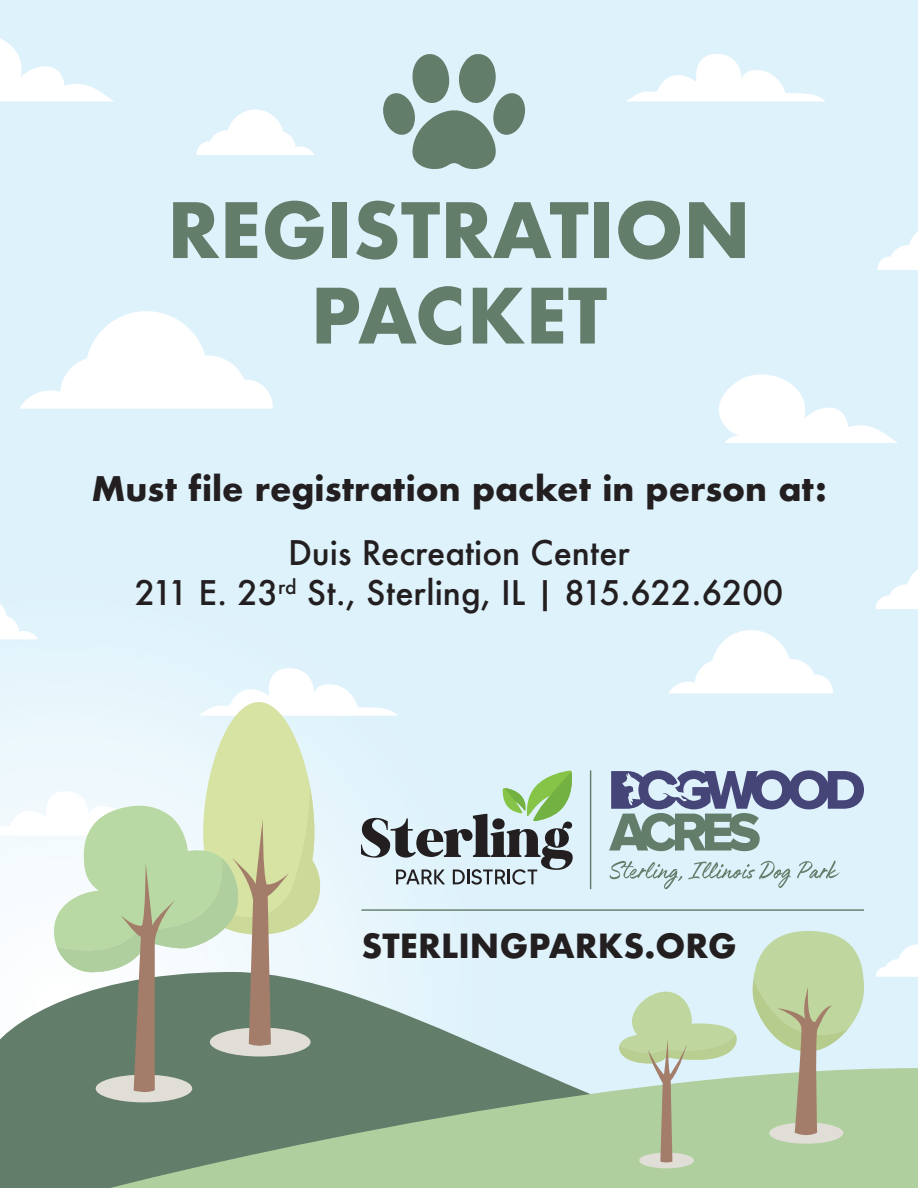
<style>
.page{position:relative;width:918px;height:1188px;background:#fff}
.page>*{position:absolute;margin:0;border:0;box-sizing:border-box;transform-origin:0 0}
.t1{font:700 74.1px "Futura";color:#637d6b}
.t2{font:500 33px "Futura";color:#231f20}
.t3{font:700 33px "Futura";color:#231f20}
.t4{font:700 32.4px "Futura";color:#231f20}
</style>
<div class="page">
<div style="left:0;top:0;width:918px;height:1102px;background:#def2fb"></div>
<svg style="left:877px;top:944px;width:41px;height:28px"></svg>
<svg style="left:0;top:972px;width:918px;height:216px"></svg>
<svg style="left:108px;top:1068px;width:810px;height:120px;fill:#b0cf9e"></svg>
<svg style="left:383px;top:54px;width:142px;height:115px"></svg>
<div style="left:769px;top:1122px;width:74px;height:22px;background:#e0ded6;border-radius:50%"></div>
<svg style="left:753px;top:931px;width:111px;height:207px"></svg>
<svg style="left:626px;top:54px;width:199px;height:48px"></svg>
<svg style="left:20px;top:311px;width:253px;height:98px"></svg>
<svg style="left:669px;top:630px;width:164px;height:63px"></svg>
<svg style="left:197px;top:110px;width:117px;height:45px"></svg>
<svg style="left:876px;top:569px;width:42px;height:40px"></svg>
<svg style="left:0;top:604px;width:38px;height:35px"></svg>
<svg style="left:878px;top:232px;width:40px;height:38px"></svg>
<svg style="left:719px;top:374px;width:178px;height:69px"></svg>
<svg style="left:0;top:38px;width:114px;height:64px"></svg>
<svg style="left:610px;top:861px;width:72px;height:28px"></svg>
<svg style="left:797px;top:860px;width:43px;height:19px"></svg>
<svg style="left:688px;top:861px;width:103px;height:27px"></svg>
<svg style="left:609px;top:770px;width:255px;height:81px"></svg>
<hr style="left:590px;top:770px;width:1px;height:119px;background:#637d6b">
<hr style="left:361px;top:909px;width:503px;height:2px;background:#637d6b">
<div style="left:639px;top:1153px;width:55px;height:15px;background:#e0ded6;border-radius:50%"></div>
<svg style="left:619px;top:992px;width:118px;height:172px"></svg>
<div style="left:96px;top:1075px;width:96px;height:27px;background:#e0ded6;border-radius:50%"></div>
<svg style="left:0;top:668px;width:572px;height:426px"></svg>
<p class="t1" style="left:167px;top:177px;width:585px">REGISTRATION</p>
<p class="t1" style="left:311px;top:262px;width:298px">PACKET</p>
<p class="t3" style="left:91px;top:465px;width:737px">Must file registration packet in person at:</p>
<p class="t2" style="left:288px;top:530px;width:343px">Duis Recreation Center</p>
<p class="t2" style="left:135px;top:570px;width:650px">211 E. 23<sup>rd</sup> St., Sterling, IL | 815.622.6200</p>
<p class="t4" style="left:361px;top:922px;width:377px">STERLINGPARKS.ORG</p>
</div>
